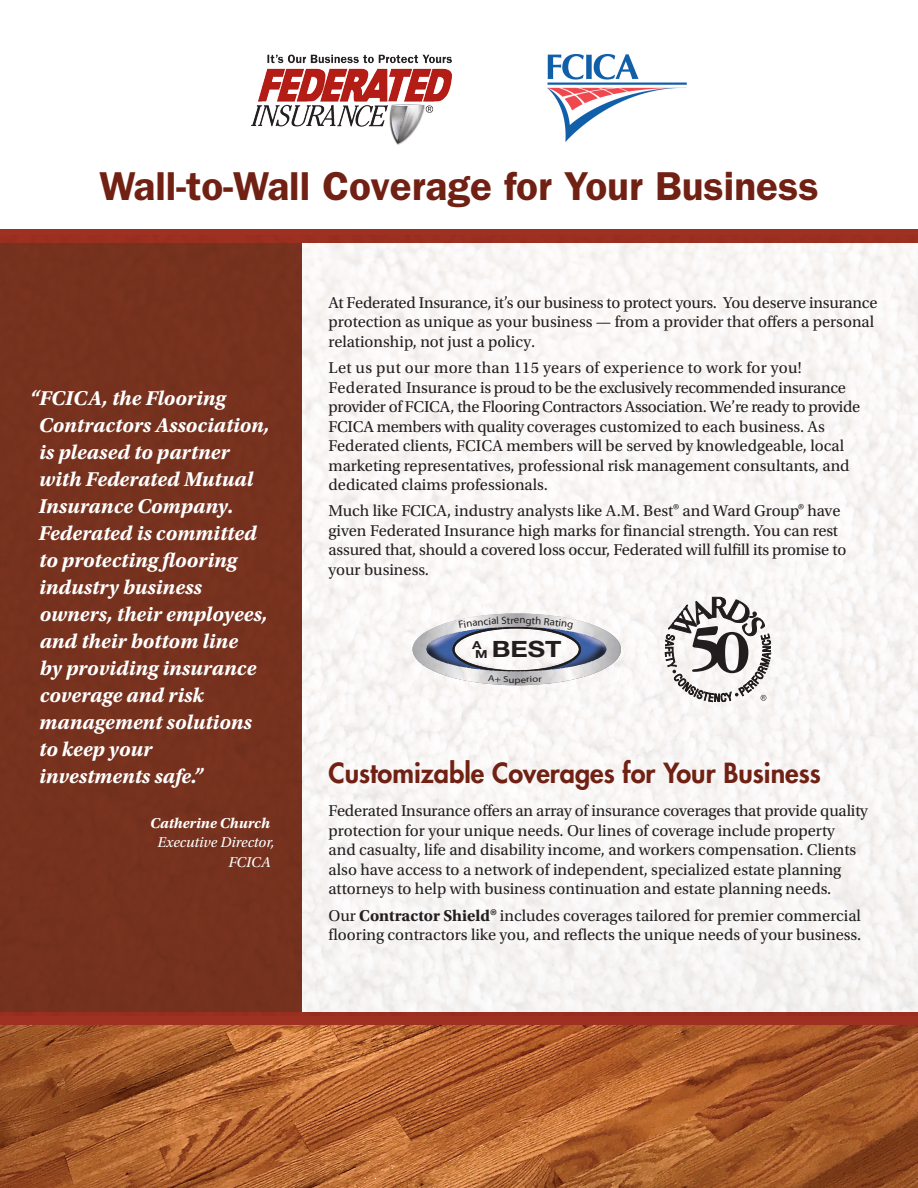
<style>
.page{position:relative;width:918px;height:1188px;background:#fff}
.page>*{position:absolute;margin:0;border:0;box-sizing:border-box;transform-origin:0 0}
.t1{font:600 40.5px "ITC Franklin Gothic Std";color:#702113}
.t2{font:800 27px "Futura Std";color:#702113}
.t3{font:700 22.5px "Helvetica Neue";color:#231f20;scale:1.19 1}
.t4{font:italic 700 21px/27px "Utopia Std";color:#fff}
.t5{font:16.5px/19.5px "Utopia Std";color:#231f20}
.t6{font:italic 15px/19.5px "Utopia Std";color:#fff;text-align:right}
.t7{font:italic 700 15px "Utopia Std";color:#fff}
.t8{font:700 11.1px "Helvetica Neue";color:#231f20;scale:1.24 1}
.t9{font:800 condensed 10.5px "Helvetica Neue";color:#231f20;scale:1.04 1}
.t10{font:800 condensed 8.85px "Helvetica Neue";color:#231f20;scale:1.23 1}
.s1{font-size:22.5px}
.s2{font-size:11.1px}
.s3{font-weight:700}
.s4{font-weight:700;font-size:25.2px}
</style>
<div class="page">
<div style="left:0;top:230px;width:918px;height:13px;background:#9f3122"></div>
<div style="left:0;top:1012px;width:918px;height:14px;background:#9f3122"></div>
<img style="left:0;top:1025px;width:918px;height:163px">
<img style="left:251px;top:54px;width:201px;height:91px">
<img style="left:548px;top:55px;width:138px;height:87px">
<img style="left:0;top:235px;width:918px;height:780px">
<svg style="left:452px;top:616px;width:129px;height:67px"></svg>
<h1 class="t1" style="left:99px;top:162px;width:721px">Wall-to-Wall Coverage for Your Business</h1>
<p class="t4" style="left:39px;top:385px;width:232px;text-indent:-9px">“FCICA, the Flooring<br>Contractors Association, is pleased to partner with Federated Mutual<br>Insurance Company.<br>Federated is committed to protecting flooring industry business owners, their employees, and their bottom line<br>by providing insurance coverage and risk management solutions to keep your<br>investments safe.”</p>
<p class="t7" style="left:150px;top:814px;width:121px">Catherine Church</p>
<p class="t6" style="left:157px;top:833px;width:119px">Executive Director,<br>FCICA</p>
<p class="t5" style="left:328px;top:293px;width:550px">At Federated Insurance, it’s our business to protect yours. You deserve insurance protection as unique as your business — from a provider that offers a personal relationship, not just a policy.</p>
<p class="t5" style="left:328px;top:358px;width:533px">Let us put our more than 115 years of experience to work for you!<br>Federated Insurance is proud to be the exclusively recommended insurance provider of FCICA, the Flooring Contractors Association. We’re ready to provide FCICA members with quality coverages customized to each business. As Federated clients, FCICA members will be served by knowledgeable, local marketing representatives, professional risk management consultants, and dedicated claims professionals.</p>
<p class="t5" style="left:328px;top:502px;width:520px">Much like FCICA, industry analysts like A.M. Best<span class="s1">®</span> and Ward Group<span class="s1">®</span> have given Federated Insurance high marks for financial strength. You can rest assured that, should a covered loss occur, Federated will fulfill its promise to your business.</p>
<p class="t9" style="left:514px;top:615px;width:7px">e</p>
<h3 class="t3" style="left:475px;top:635px;width:74px"><span class="s2">M</span> BEST</h3>
<p class="t10" style="left:515px;top:675px;width:7px">p</p>
<p class="t8" style="left:472px;top:638px;width:9px">A</p>
<h2 class="t2" style="left:328px;top:756px;width:494px">Customizable Coverages for Your Business</h2>
<p class="t5" style="left:328px;top:802px;width:541px">Federated Insurance offers an array of insurance coverages that provide quality protection for your unique needs. Our lines of coverage include property<br>and casualty, life and disability income, and workers compensation. Clients also have access to a network of independent, specialized estate planning attorneys to help with business continuation and estate planning needs.</p>
<p class="t5" style="left:328px;top:906px;width:534px">Our <span class="s3">Contractor Shield</span><span class="s4">®</span> includes coverages tailored for premier commercial flooring contractors like you, and reflects the unique needs of your business.</p>
</div>
